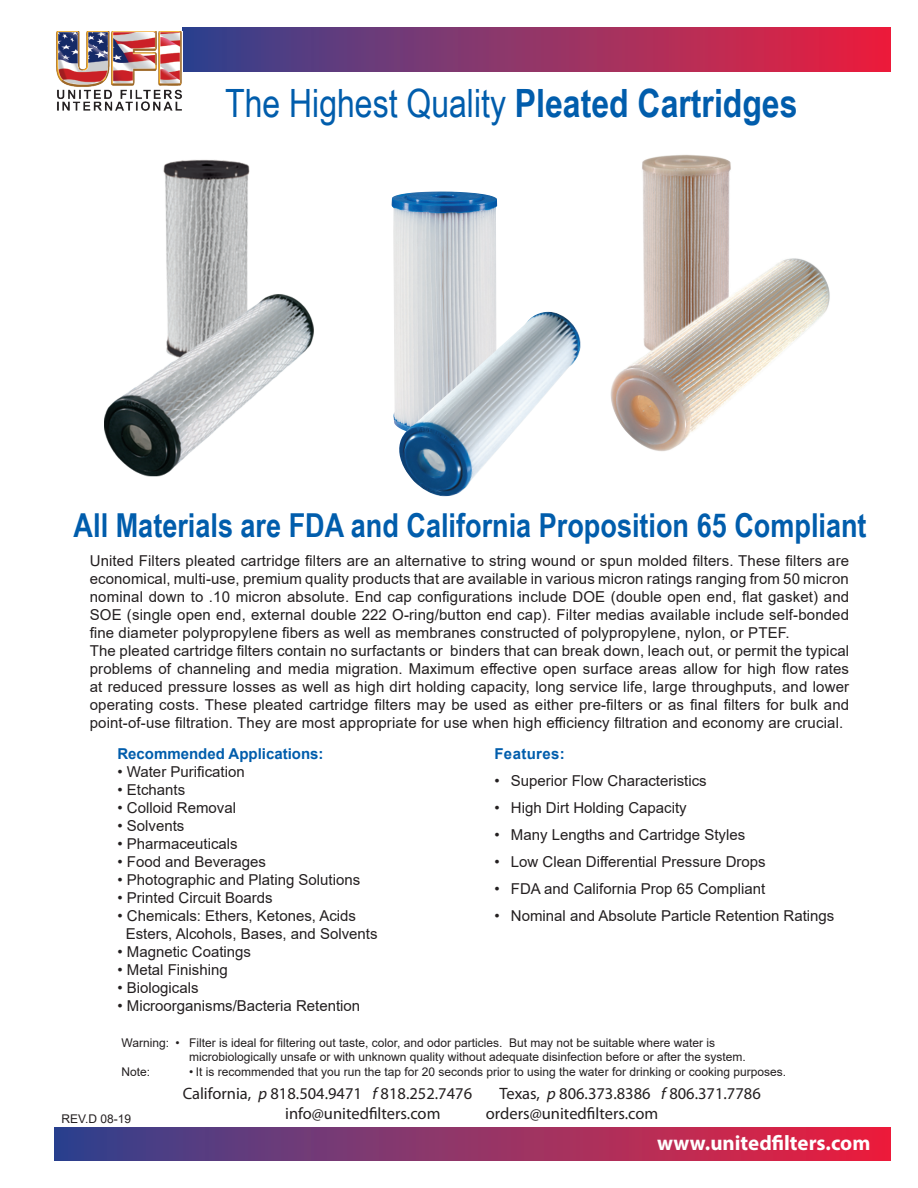
<style>
.page{position:relative;width:918px;height:1188px;background:#fff}
.page>*{position:absolute;margin:0;border:0;box-sizing:border-box;transform-origin:0 0}
.t1{font:39px "Arial Narrow";color:#015dac}
.t2{font:700 33px "Arial Narrow";color:#015dac}
.t3{font:700 21px "Myriad Pro";color:#fff}
.t4{font:16.5px "Myriad Pro";color:#231f20}
.TEXT{font:15px/18px "Arial";color:#231f20;text-align:justify}
.t5{font:700 15px "Arial";color:#015dac}
.t6{font:700 15px "Arial";letter-spacing:.025em;color:#015dac}
.t7{font:12px "Arial";color:#231f20}
.s1{font-weight:700}
.s2{font-style:italic}
</style>
<div class="page">
<div style="left:183px;top:27px;width:708px;height:44px;background:linear-gradient(to right,#344490,#ef213d)"></div>
<img style="left:56px;top:32px;width:126px;height:79px">
<div style="left:54px;top:1127px;width:837px;height:34px;background:linear-gradient(to right,#344490,#ef213d)"></div>
<img style="left:610px;top:154px;width:220px;height:297px">
<img style="left:392px;top:192px;width:105px;height:234px">
<img style="left:397px;top:312px;width:184px;height:185px">
<img style="left:104px;top:159px;width:210px;height:318px">
<p class="t1" style="left:225px;top:75px;width:574px">The Highest Quality <span class="s1">Pleated Cartridges</span></p>
<p class="t2" style="left:74px;top:500px;width:794px">All Materials are FDA and California Proposition 65 Compliant</p>
<p class="TEXT" style="left:90px;top:552px;width:761px">United Filters pleated cartridge filters are an alternative to string wound or spun molded filters. These filters are economical, multi-use, premium quality products that are available in various micron ratings ranging from 50 micron nominal down to .10 micron absolute. End cap configurations include DOE (double open end, flat gasket) and SOE (single open end, external double 222 O-ring/button end cap). Filter medias available include self-bonded fine diameter polypropylene fibers as well as membranes constructed of polypropylene, nylon, or PTEF.</p>
<p class="TEXT" style="left:90px;top:642px;width:761px">The pleated cartridge filters contain no surfactants or binders that can break down, leach out, or permit the typical problems of channeling and media migration. Maximum effective open surface areas allow for high flow rates at reduced pressure losses as well as high dirt holding capacity, long service life, large throughputs, and lower operating costs. These pleated cartridge filters may be used as either pre-filters or as final filters for bulk and point-of-use filtration. They are most appropriate for use when high efficiency filtration and economy are crucial.</p>
<p class="t6" style="left:494px;top:743px;width:72px">Features:</p>
<p class="TEXT" style="left:494px;top:771px;width:214px">• Superior Flow Characteristics</p>
<p class="TEXT" style="left:494px;top:798px;width:194px">• High Dirt Holding Capacity</p>
<p class="TEXT" style="left:494px;top:825px;width:252px">• Many Lengths and Cartridge Styles</p>
<p class="TEXT" style="left:494px;top:852px;width:273px">• Low Clean Differential Pressure Drops</p>
<p class="TEXT" style="left:494px;top:879px;width:272px">• FDA and California Prop 65 Compliant</p>
<p class="TEXT" style="left:494px;top:906px;width:341px">• Nominal and Absolute Particle Retention Ratings</p>
<p class="t5" style="left:117px;top:743px;width:208px">Recommended Applications:</p>
<p class="TEXT" style="left:117px;top:762px;width:129px">• Water Purification</p>
<p class="TEXT" style="left:117px;top:780px;width:69px">• Etchants</p>
<p class="TEXT" style="left:117px;top:798px;width:120px">• Colloid Removal</p>
<p class="TEXT" style="left:117px;top:816px;width:68px">• Solvents</p>
<p class="TEXT" style="left:117px;top:834px;width:122px">• Pharmaceuticals</p>
<p class="TEXT" style="left:117px;top:852px;width:150px">• Food and Beverages</p>
<p class="TEXT" style="left:117px;top:870px;width:244px">• Photographic and Plating Solutions</p>
<p class="TEXT" style="left:117px;top:888px;width:157px">• Printed Circuit Boards</p>
<p class="TEXT" style="left:117px;top:906px;width:240px">• Chemicals: Ethers, Ketones, Acids</p>
<p class="TEXT" style="left:126px;top:924px;width:253px">Esters, Alcohols, Bases, and Solvents</p>
<p class="TEXT" style="left:117px;top:942px;width:135px">• Magnetic Coatings</p>
<p class="TEXT" style="left:117px;top:960px;width:112px">• Metal Finishing</p>
<p class="TEXT" style="left:117px;top:978px;width:83px">• Biologicals</p>
<p class="TEXT" style="left:117px;top:996px;width:244px">• Microorganisms/Bacteria Retention</p>
<p class="t7" style="left:122px;top:1034px;width:595px">Warning: • Filter is ideal for filtering out taste, color, and odor particles. But may not be suitable where water is</p>
<p class="t7" style="left:189px;top:1049px;width:558px">microbiologically unsafe or with unknown quality without adequate disinfection before or after the system.</p>
<p class="t7" style="left:122px;top:1063px;width:30px">Note:</p>
<p class="t7" style="left:189px;top:1063px;width:599px">• It is recommended that you run the tap for 20 seconds prior to using the water for drinking or cooking purposes.</p>
<p class="t4" style="left:183px;top:1084px;width:291px">California, <span class="s2">p</span> 818.504.9471 <span class="s2">f</span> 818.252.7476</p>
<p class="t4" style="left:499px;top:1084px;width:263px">Texas, <span class="s2">p</span> 806.373.8386 <span class="s2">f</span> 806.371.7786</p>
<p class="t4" style="left:285px;top:1104px;width:157px">info@unitedfilters.com</p>
<p class="t4" style="left:486px;top:1104px;width:174px">orders@unitedfilters.com</p>
<p class="t7" style="left:62px;top:1110px;width:71px">REV.D 08-19</p>
<p class="t3" style="left:657px;top:1129px;width:215px">www.unitedfilters.com</p>
</div>
